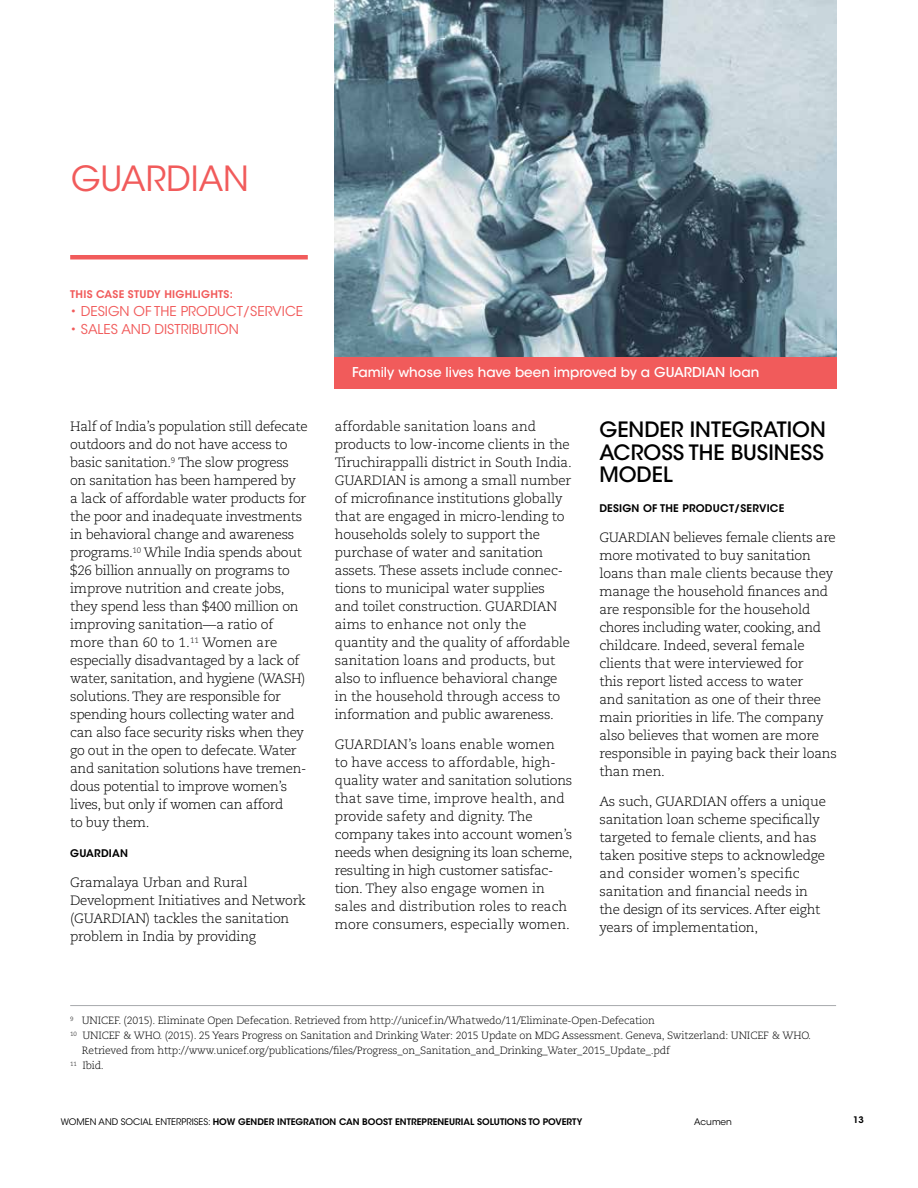
<style>
.page{position:relative;width:918px;height:1188px;background:#fff}
.page>*{position:absolute;margin:0;border:0;box-sizing:border-box;transform-origin:0 0}
.t1{font:34.5px "ITC Avant Garde Std";color:#f15b5b}
.t2{font:500 21px/22.5px "ITC Avant Garde Std";color:#000;text-align:justify}
.t3{font:300 13.5px/18px "Caecilia";letter-spacing:-.015em;color:#000}
.t4{font:13.5px "ITC Avant Garde Std";color:#f15b5b}
.t5{font:500 13.5px "ITC Avant Garde Std";color:#fff}
.t6{font:300 10.5px "Caecilia";letter-spacing:-.015em;color:#000}
.t7{font:600 10.5px "ITC Avant Garde Std";letter-spacing:.02em;color:#000}
.t8{font:600 10.5px "ITC Avant Garde Std";letter-spacing:.025em;color:#f15b5b}
.t9{font:600 9px "ITC Avant Garde Std";color:#000}
.t10{font:9px "ITC Avant Garde Std";color:#000}
.s1{font-weight:400}
</style>
<div class="page">
<img style="left:335px;top:0;width:502px;height:357px">
<div style="left:335px;top:357px;width:502px;height:32px;background:#f15b5b"></div>
<hr style="left:70px;top:1005px;width:766px;height:1px;background:#a7a9ac">
<hr style="left:70px;top:255px;width:238px;height:4px;background:#f15b5b">
<h1 class="t1" style="left:71px;top:165px;width:179px">GUARDIAN</h1>
<p class="t8" style="left:70px;top:290px;width:164px">THIS CASE STUDY HIGHLIGHTS:</p>
<p class="t4" style="left:70px;top:306px;width:234px">• DESIGN OF THE PRODUCT/SERVICE</p>
<p class="t4" style="left:70px;top:324px;width:170px">• SALES AND DISTRIBUTION</p>
<p class="t3" style="left:70px;top:419px;width:239px">Half of India’s population still defecate outdoors and do not have access to basic sanitation.<sup>9</sup> The slow progress on sanitation has been hampered by<br>a lack of affordable water products for the poor and inadequate investments in behavioral change and awareness programs.<sup>10</sup> While India spends about $26 billion annually on programs to improve nutrition and create jobs, they spend less than $400 million on improving sanitation—a ratio of more than 60 to 1.<sup>11</sup> Women are especially disadvantaged by a lack of water, sanitation, and hygiene (WASH) solutions. They are responsible for spending hours collecting water and can also face security risks when they go out in the open to defecate. Water and sanitation solutions have tremen&shy;dous potential to improve women’s lives, but only if women can afford<br>to buy them.</p>
<p class="t7" style="left:70px;top:850px;width:59px">GUARDIAN</p>
<p class="t3" style="left:70px;top:875px;width:237px">Gramalaya Urban and Rural<br>Development Initiatives and Network (GUARDIAN) tackles the sanitation problem in India by providing</p>
<p class="t5" style="left:352px;top:364px;width:409px">Family whose lives have been improved by a GUARDIAN loan</p>
<p class="t3" style="left:335px;top:419px;width:239px">affordable sanitation loans and products to low-income clients in the Tiruchirappalli district in South India.<br>GUARDIAN is among a small number of microfinance institutions globally that are engaged in micro-lending to households solely to support the purchase of water and sanitation assets. These assets include connec&shy;tions to municipal water supplies and toilet construction. GUARDIAN aims to enhance not only the quantity and the quality of affordable sanitation loans and products, but also to influence behavioral change in the household through access to information and public awareness.</p>
<p class="t3" style="left:335px;top:736px;width:239px">GUARDIAN’s loans enable women<br>to have access to affordable, high&shy;quality water and sanitation solutions that save time, improve health, and provide safety and dignity. The company takes into account women’s needs when designing its loan scheme, resulting in high customer satisfac&shy;tion. They also engage women in sales and distribution roles to reach more consumers, especially women.</p>
<h2 class="t2" style="left:599px;top:418px;width:228px">GENDER INTEGRATION ACROSS THE BUSINESS MODEL</h2>
<p class="t7" style="left:599px;top:504px;width:186px">DESIGN OF THE PRODUCT/SERVICE</p>
<p class="t3" style="left:599px;top:529px;width:239px">GUARDIAN believes female clients are more motivated to buy sanitation loans than male clients because they manage the household finances and are responsible for the household chores including water, cooking, and childcare. Indeed, several female clients that were interviewed for<br>this report listed access to water<br>and sanitation as one of their three main priorities in life. The company also believes that women are more responsible in paying back their loans than men.</p>
<p class="t3" style="left:599px;top:793px;width:228px">As such, GUARDIAN offers a unique sanitation loan scheme specifically targeted to female clients, and has taken positive steps to acknowledge and consider women’s specific sanitation and financial needs in the design of its services. After eight years of implementation,</p>
<p class="t6" style="left:70px;top:1015px;width:586px"><sup>9</sup> UNICEF. (2015). Eliminate Open Defecation. Retrieved from http://unicef.in/Whatwedo/11/Eliminate-Open-Defecation</p>
<p class="t6" style="left:70px;top:1030px;width:742px"><sup>10</sup> UNICEF &amp; WHO. (2015). 25 Years Progress on Sanitation and Drinking Water: 2015 Update on MDG Assessment. Geneva, Switzerland: UNICEF &amp; WHO.</p>
<p class="t6" style="left:82px;top:1045px;width:590px">Retrieved from http://www.unicef.org/publications/files/Progress_on_Sanitation_and_Drinking_Water_2015_Update_.pdf</p>
<p class="t6" style="left:70px;top:1060px;width:35px"><sup>11</sup> Ibid.</p>
<p class="t9" style="left:61px;top:1116px;width:523px"><span class="s1">WOMEN AND SOCIAL ENTERPRISES:</span> HOW GENDER INTEGRATION CAN BOOST ENTREPRENEURIAL SOLUTIONS TO POVERTY</p>
<p class="t10" style="left:694px;top:1116px;width:39px">Acumen</p>
<p class="t9" style="left:853px;top:1116px;width:12px">13</p>
</div>
